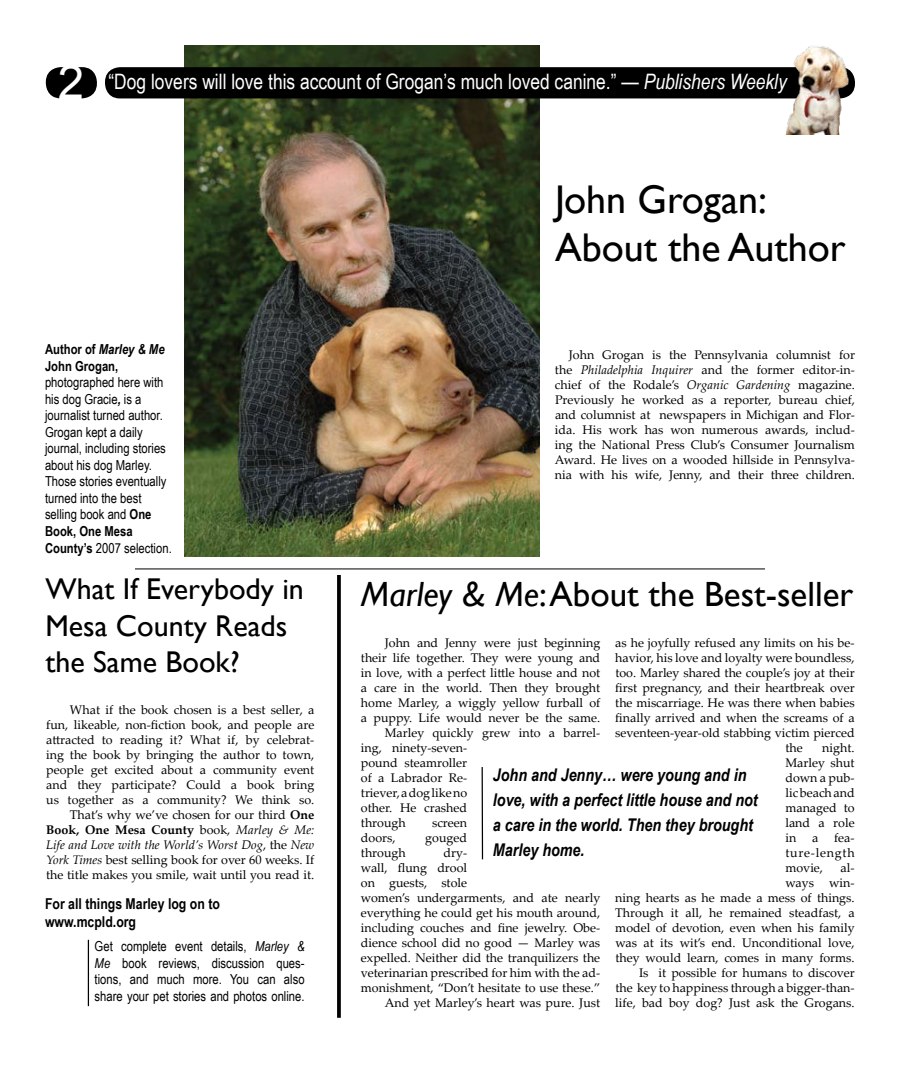
<style>
.page{position:relative;width:900px;height:1067px;background:#fff}
.page>*{position:absolute;margin:0;border:0;box-sizing:border-box;transform-origin:0 0}
.t1{font:47.5px "Arial";color:#fff}
.t2{font:40px/48px "Gill Sans";color:#000}
.t3{font:35px "Gill Sans";color:#000}
.t4{font:30px/36px "Gill Sans";color:#000}
.t5{font:21.25px "Arial Narrow";color:#fff}
.t6{font:italic 700 17.5px/25px "Arial Narrow";color:#000}
.t7{font:700 15px/18px "Arial Narrow";color:#000}
.t8{font:13.75px/16.5px "Arial Narrow";color:#000}
.t9{font:700 13.75px/16.5px "Arial Narrow";color:#000}
.t10{font:12.5px/15px "Palatino Linotype";color:#000;text-align:justify}
.s1{font-style:italic}
.s2{font-weight:700;font-style:italic}
.s3{font-weight:700}
</style>
<div class="page">
<img style="left:185px;top:45px;width:355px;height:511px">
<hr style="left:135px;top:568px;width:630px;height:1px;background:#000">
<svg style="left:337px;top:575px;width:4px;height:442px;background:#0f0f0f"></svg>
<div style="left:105px;top:67px;width:750px;height:31px;background:#000;border-radius:15px"></div>
<img style="left:785px;top:46px;width:64px;height:88px">
<div style="left:46px;top:67px;width:51px;height:31px;background:#000;border-radius:15px"></div>
<hr style="left:88px;top:939px;width:1px;height:66px;background:#000">
<hr style="left:482px;top:766px;width:1px;height:93px;background:#000">
<h1 class="t1" style="left:58px;top:52px;width:28px">2</h1>
<h3 class="t5" style="left:108px;top:66px;width:680px">“Dog lovers will love this account of Grogan’s much loved canine.” — <span class="s1">Publishers Weekly</span></h3>
<h2 class="t2" style="left:555px;top:176px;width:292px">John Grogan:<br>About the Author</h2>
<p class="t9" style="left:45px;top:340px;width:121px">Author of <span class="s1">Marley &amp; Me<br></span>John Grogan,</p>
<p class="t8" style="left:45px;top:374px;width:128px">photographed here with his dog Gracie<span class="s2">,</span> is a journalist turned author.<br>Grogan kept a daily journal, including stories about his dog Marley.<br>Those stories eventually turned into the best selling book and <span class="s3">One<br>Book, One Mesa<br>County’s</span> 2007 selection.</p>
<h3 class="t4" style="left:45px;top:572px;width:260px">What If Everybody in<br>Mesa County Reads the Same Book?</h3>
<p class="t10" style="left:46px;top:701px;width:270px;text-align:right">What if the book chosen is a best seller, a fun, likeable, non-fiction book, and people are attracted to reading it? What if, by celebrat&shy;ing the book by bringing the author to town, people get excited about a community event and they participate? Could a book bring us together as a community? We think so.<br>That’s why we’ve chosen for our third <span class="s3">One Book, One Mesa County</span> book, <span class="s1">Marley &amp; Me:<br>Life and Love with the World’s Worst Dog</span>, the <span class="s1">New York Times</span> best selling book for over 60 weeks. If the title makes you smile, wait until you read it.</p>
<p class="t7" style="left:45px;top:893px;width:176px">For all things Marley log on to www.mcpld.org</p>
<p class="t8" style="left:95px;top:937px;width:212px;text-align:justify">Get complete event details, <span class="s1">Marley &amp; Me</span> book reviews, discussion ques&shy;tions, and much more. You can also share your pet stories and photos online.</p>
<p class="t10" style="left:555px;top:346px;width:302px;text-indent:14px">John Grogan is the Pennsylvania columnist for the <span class="s1">Philadelphia Inquirer</span> and the former editor-in&shy;chief of the Rodale’s <span class="s1">Organic Gardening</span> magazine.<br>Previously he worked as a reporter, bureau chief, and columnist at newspapers in Michigan and Flor&shy;ida. His work has won numerous awards, includ&shy;ing the National Press Club’s Consumer Journalism Award. He lives on a wooded hillside in Pennsylva&shy;nia with his wife, Jenny, and their three children.</p>
<h3 class="t3" style="left:361px;top:573px;width:494px"><span class="s1">Marley &amp; Me</span>: About the Best-seller</h3>
<p class="t10" style="left:615px;top:634px;width:241px">as he joyfully refused any limits on his be-</p>
<p class="t10" style="left:615px;top:649px;width:241px">havior, his love and loyalty were boundless,</p>
<p class="t10" style="left:615px;top:664px;width:241px">too. Marley shared the couple’s joy at their</p>
<p class="t10" style="left:615px;top:679px;width:241px">first pregnancy, and their heartbreak over</p>
<p class="t10" style="left:615px;top:694px;width:241px">the miscarriage. He was there when babies</p>
<p class="t10" style="left:615px;top:709px;width:241px">finally arrived and when the screams of a</p>
<p class="t10" style="left:615px;top:724px;width:241px">seventeen-year-old stabbing victim pierced</p>
<p class="t10" style="left:785px;top:739px;width:19px">the</p>
<p class="t10" style="left:385px;top:634px;width:217px">John and Jenny were just beginning</p>
<p class="t10" style="left:361px;top:649px;width:241px">their life together. They were young and</p>
<p class="t10" style="left:361px;top:664px;width:241px">in love, with a perfect little house and not</p>
<p class="t10" style="left:361px;top:679px;width:241px">a care in the world. Then they brought</p>
<p class="t10" style="left:361px;top:694px;width:241px">home Marley, a wiggly yellow furball of</p>
<p class="t10" style="left:361px;top:709px;width:241px">a puppy. Life would never be the same.</p>
<p class="t10" style="left:385px;top:724px;width:217px">Marley quickly grew into a barrel-</p>
<p class="t10" style="left:361px;top:739px;width:108px">ing, ninety-seven-</p>
<p class="t10" style="left:361px;top:754px;width:108px">pound steamroller</p>
<p class="t10" style="left:361px;top:769px;width:108px">of a Labrador Re-</p>
<p class="t10" style="left:361px;top:784px;width:108px">triever,adoglikeno</p>
<p class="t10" style="left:361px;top:799px;width:108px">other. He crashed</p>
<p class="t10" style="left:361px;top:814px;width:46px">through</p>
<p class="t10" style="left:432px;top:814px;width:37px">screen</p>
<p class="t10" style="left:361px;top:829px;width:36px">doors,</p>
<p class="t10" style="left:425px;top:829px;width:43px">gouged</p>
<p class="t10" style="left:361px;top:844px;width:46px">through</p>
<p class="t10" style="left:443px;top:844px;width:25px">dry-</p>
<p class="t10" style="left:361px;top:859px;width:108px">wall, flung drool</p>
<p class="t10" style="left:361px;top:874px;width:108px">on guests, stole</p>
<p class="t10" style="left:361px;top:889px;width:241px">women’s undergarments, and ate nearly</p>
<p class="t10" style="left:361px;top:904px;width:241px">everything he could get his mouth around,</p>
<p class="t10" style="left:361px;top:919px;width:241px">including couches and fine jewelry. Obe-</p>
<p class="t10" style="left:361px;top:934px;width:241px">dience school did no good — Marley was</p>
<p class="t10" style="left:361px;top:949px;width:241px">expelled. Neither did the tranquilizers the</p>
<p class="t10" style="left:361px;top:964px;width:241px">veterinarian prescribed for him with the ad-</p>
<p class="t10" style="left:361px;top:979px;width:241px">monishment, “Don’t hesitate to use these.”</p>
<p class="t10" style="left:385px;top:994px;width:217px">And yet Marley’s heart was pure. Just</p>
<p class="t10" style="left:785px;top:739px;width:71px;text-indent:37px">night.<br>Marley shut down a pub&shy;licbeachand managed to land a role in</p>
<h3 class="t6" style="left:493px;top:760px;width:266px">John and Jenny… were young and in love, with a perfect little house and not a care in the world. Then they brought<br>Marley home.</h3>
<p class="t10" style="left:785px;top:829px;width:71px;text-indent:49px">fea&shy;ture-length movie,</p>
<p class="t10" style="left:812px;top:829px;width:8px">a</p>
<p class="t10" style="left:615px;top:859px;width:241px;text-align:right">al-<br>ways win-<br>ning hearts as he made a mess of things.<br>Through it all, he remained steadfast, a model of devotion, even when his family was at its wit’s end. Unconditional love, they would learn, comes in many forms.<br>Is it possible for humans to discover<br>the key to happiness through a bigger-than&shy;life, bad boy dog? Just ask the Grogans.</p>
</div>
